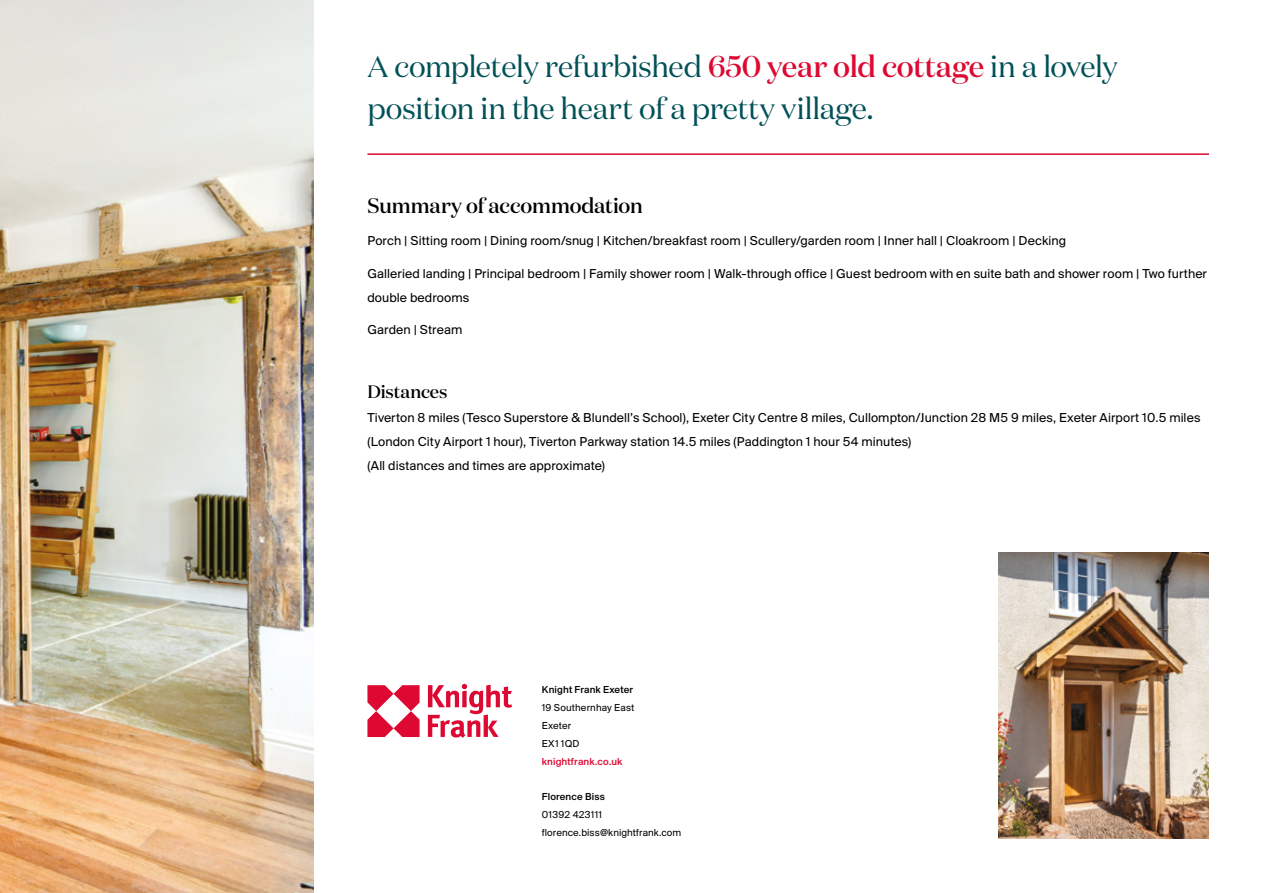
<style>
.page{position:relative;width:1263px;height:893px;background:#fff}
.page>*{position:absolute;margin:0;border:0;box-sizing:border-box;transform-origin:0 0}
.t1{font:30px/42px "Domaine Disp";letter-spacing:-.01em;color:#005157}
.t2{font:500 21px "Domaine Disp";letter-spacing:-.01em;color:#000}
.t3{font:500 18px "Domaine Disp";color:#000}
.t4{font:13.5px/24px "Suisse BP Intl";letter-spacing:.005em;color:#000}
.t5{font:10.5px/18px "Suisse BP Intl";letter-spacing:.015em;color:#000}
.t6{font:500 10.5px "Suisse BP Intl";letter-spacing:.015em;color:#000}
.t7{font:500 10.5px "Suisse BP Intl";letter-spacing:.015em;color:#dd0932}
.s1{font-weight:500;color:#dd0932}
</style>
<div class="page">
<img style="left:0;top:0;width:313px;height:893px">
<svg style="left:367px;top:684px;width:145px;height:54px"></svg>
<hr style="left:367px;top:153px;width:842px;height:2px;background:#dd0932">
<img style="left:998px;top:553px;width:211px;height:286px">
<h1 class="t1" style="left:367px;top:46px;width:752px">A completely refurbished <span class="s1">650 year old cottage</span> in a lovely position in the heart of a pretty village.</h1>
<h2 class="t2" style="left:367px;top:192px;width:277px">Summary of accommodation</h2>
<p class="t4" style="left:367px;top:228px;width:700px">Porch | Sitting room | Dining room/snug | Kitchen/breakfast room | Scullery/garden room | Inner hall | Cloakroom | Decking</p>
<p class="t4" style="left:367px;top:261px;width:841px">Galleried landing | Principal bedroom | Family shower room | Walk-through office | Guest bedroom with en suite bath and shower room | Two further double bedrooms</p>
<p class="t4" style="left:367px;top:317px;width:96px">Garden | Stream</p>
<h3 class="t3" style="left:367px;top:381px;width:82px">Distances</h3>
<p class="t4" style="left:367px;top:406px;width:834px">Tiverton 8 miles (Tesco Superstore &amp; Blundell’s School), Exeter City Centre 8 miles, Cullompton/Junction 28 M5 9 miles, Exeter Airport 10.5 miles (London City Airport 1 hour), Tiverton Parkway station 14.5 miles (Paddington 1 hour 54 minutes)<br>(All distances and times are approximate)</p>
<p class="t6" style="left:542px;top:683px;width:93px">Knight Frank Exeter</p>
<p class="t5" style="left:542px;top:698px;width:94px">19 Southernhay East<br>Exeter<br>EX1 1QD</p>
<p class="t7" style="left:542px;top:755px;width:82px">knightfrank.co.uk</p>
<p class="t6" style="left:542px;top:790px;width:65px">Florence Biss</p>
<p class="t5" style="left:542px;top:805px;width:141px">01392 423111 florence.biss@knightfrank.com</p>
</div>
